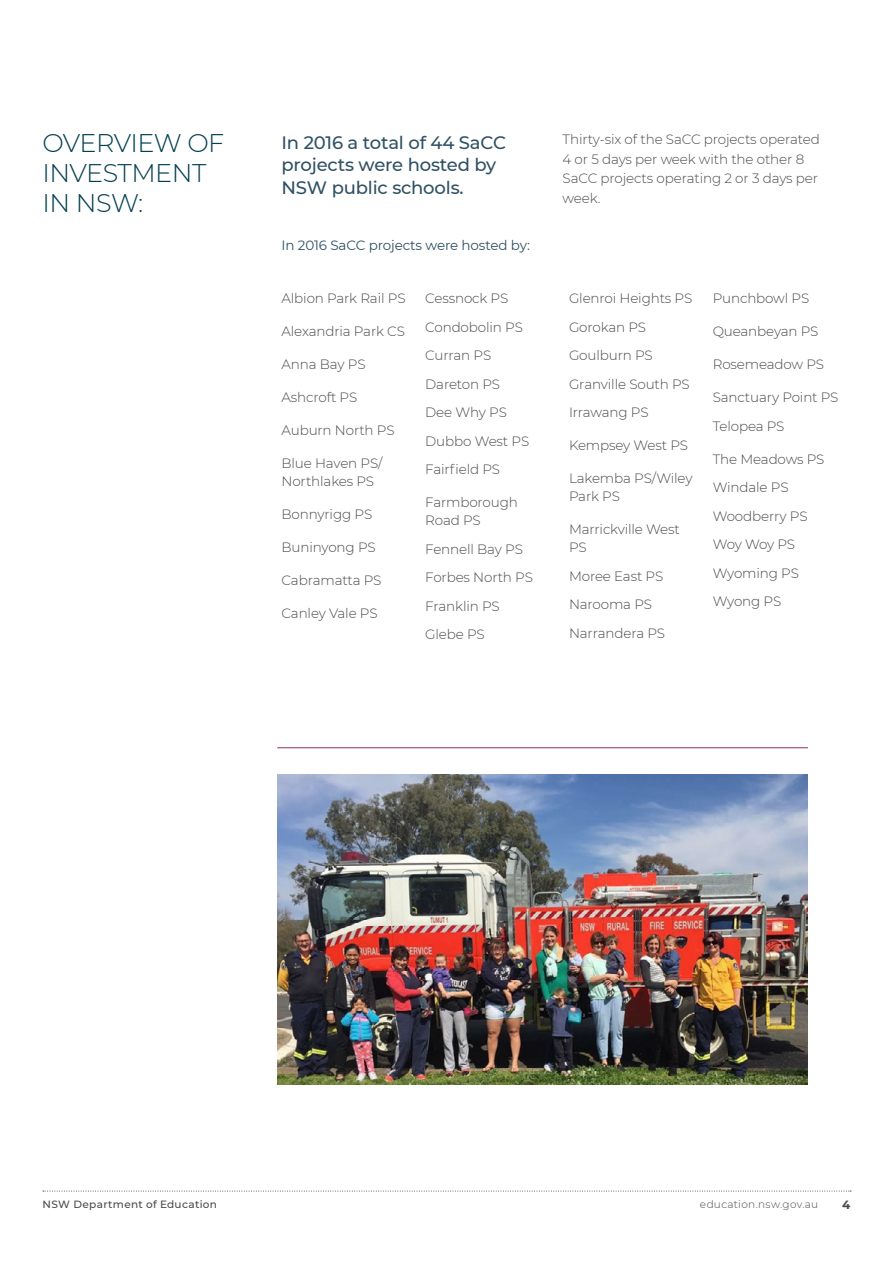
<style>
.page{position:relative;width:893px;height:1263px;background:#fff}
.page>*{position:absolute;margin:0;border:0;box-sizing:border-box;transform-origin:0 0}
.t1{font:300 25.5px/30px "Montserrat";letter-spacing:-.02em;color:#043f50}
.t2{font:500 18px/22.5px "Montserrat";letter-spacing:-.01em;color:#2f5163}
.t3{font:300 13.5px/28.5px "Montserrat";letter-spacing:-.01em;color:#4a4a49}
.t4{font:13.5px "Montserrat";letter-spacing:-.01em;color:#2f5163}
.t5{font:700 12px "Montserrat";color:#4a4a49}
.t6{font:500 10.5px "Montserrat";letter-spacing:.03em;color:#4a4a49}
.t7{font:300 10.5px "Montserrat";letter-spacing:.03em;color:#4a4a49}
</style>
<div class="page">
<svg style="left:43px;top:1191px;width:808px;height:1px"></svg>
<hr style="left:277px;top:747px;width:531px;height:1px;background:#9c2b60">
<img style="left:277px;top:775px;width:531px;height:309px">
<h1 class="t1" style="left:43px;top:127px;width:183px">OVERVIEW OF<br>INVESTMENT<br>IN NSW:</h1>
<h2 class="t2" style="left:282px;top:130px;width:226px">In 2016 a total of 44 SaCC projects were hosted by<br>NSW public schools.</h2>
<p class="t4" style="left:282px;top:235px;width:250px">In 2016 SaCC projects were hosted by:</p>
<p class="t3" style="left:282px;top:284px;width:126px">Albion Park Rail PS</p>
<p class="t3" style="left:282px;top:317px;width:125px">Alexandria Park CS</p>
<p class="t3" style="left:282px;top:350px;width:86px">Anna Bay PS</p>
<p class="t3" style="left:282px;top:383px;width:77px">Ashcroft PS</p>
<p class="t3" style="left:282px;top:416px;width:115px">Auburn North PS</p>
<p class="t3" style="left:282px;top:454px;width:102px;line-height:18px">Blue Haven PS/<br>Northlakes PS</p>
<p class="t3" style="left:282px;top:500px;width:92px">Bonnyrigg PS</p>
<p class="t3" style="left:282px;top:533px;width:96px">Buninyong PS</p>
<p class="t3" style="left:282px;top:566px;width:101px">Cabramatta PS</p>
<p class="t3" style="left:282px;top:599px;width:98px">Canley Vale PS</p>
<p class="t3" style="left:425px;top:284px;width:105px">Cessnock PS<br>Condobolin PS<br>Curran PS<br>Dareton PS<br>Dee Why PS<br>Dubbo West PS<br>Fairfield PS</p>
<p class="t3" style="left:425px;top:493px;width:94px;line-height:18px">Farmborough<br>Road PS</p>
<p class="t3" style="left:425px;top:534px;width:109px">Fennell Bay PS<br>Forbes North PS<br>Franklin PS<br>Glebe PS</p>
<p class="t3" style="left:563px;top:129px;width:259px;line-height:19.5px">Thirty-six of the SaCC projects operated<br>4 or 5 days per week with the other 8<br>SaCC projects operating 2 or 3 days per week.</p>
<p class="t3" style="left:569px;top:284px;width:125px">Glenroi Heights PS<br>Gorokan PS<br>Goulburn PS<br>Granville South PS<br>Irrawang PS</p>
<p class="t3" style="left:569px;top:431px;width:121px">Kempsey West PS</p>
<p class="t3" style="left:569px;top:469px;width:125px;line-height:18px">Lakemba PS/Wiley<br>Park PS</p>
<p class="t3" style="left:569px;top:520px;width:112px;line-height:18px">Marrickville West<br>PS</p>
<p class="t3" style="left:569px;top:561px;width:98px">Moree East PS<br>Narooma PS<br>Narrandera PS</p>
<p class="t3" style="left:713px;top:284px;width:98px">Punchbowl PS</p>
<p class="t3" style="left:713px;top:317px;width:107px">Queanbeyan PS</p>
<p class="t3" style="left:713px;top:350px;width:113px">Rosemeadow PS</p>
<p class="t3" style="left:713px;top:383px;width:127px">Sanctuary Point PS<br>Telopea PS</p>
<p class="t3" style="left:713px;top:444px;width:113px">The Meadows PS<br>Windale PS<br>Woodberry PS<br>Woy Woy PS<br>Wyoming PS<br>Wyong PS</p>
<p class="t6" style="left:43px;top:1197px;width:176px">NSW Department of Education</p>
<p class="t7" style="left:700px;top:1197px;width:120px">education.nsw.gov.au</p>
<p class="t5" style="left:842px;top:1196px;width:10px">4</p>
</div>
